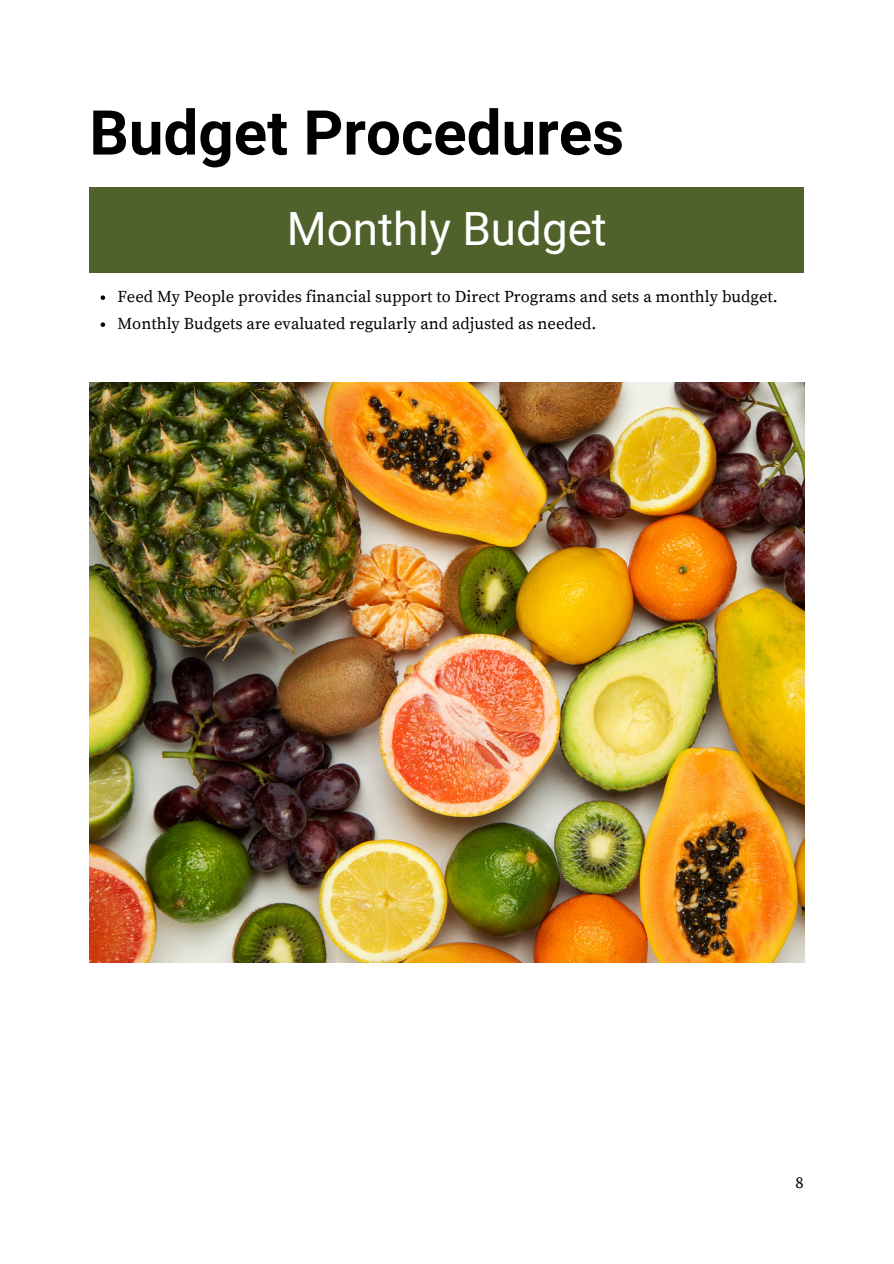
<style>
.page{position:relative;width:894px;height:1264px;background:#fff}
.page>*{position:absolute;margin:0;border:0;box-sizing:border-box;transform-origin:0 0}
.t1{font:700 61.8px "Roboto";color:#000}
.t2{font:45.75px "Roboto";color:#fff}
.t3{font:16.5px/27px "Source Serif Pro";color:#000}
</style>
<div class="page">
<div style="left:89px;top:187px;width:715px;height:85px;background:#50622c"></div>
<img style="left:89px;top:383px;width:715px;height:579px">
<svg style="left:101px;top:295px;width:4px;height:5px"></svg>
<svg style="left:101px;top:322px;width:4px;height:5px"></svg>
<h1 class="t1" style="left:89px;top:97px;width:536px">Budget Procedures</h1>
<h2 class="t2" style="left:286px;top:202px;width:321px">Monthly Budget</h2>
<p class="t3" style="left:117px;top:284px;width:661px">Feed My People provides financial support to Direct Programs and sets a monthly budget.<br>Monthly Budgets are evaluated regularly and adjusted as needed.</p>
<p class="t3" style="left:795px;top:1169px;width:10px">8</p>
</div>
